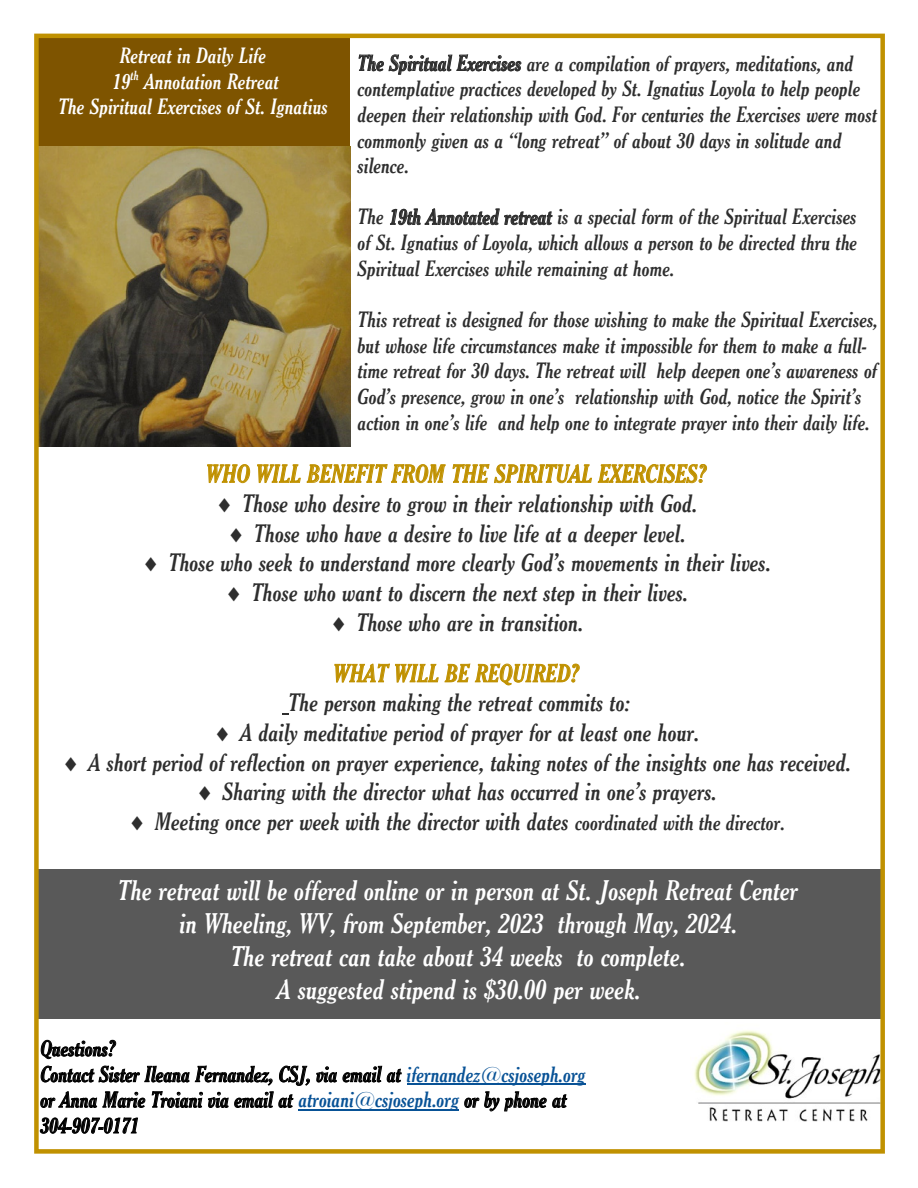
<style>
.page{position:relative;width:918px;height:1188px;background:#fff}
.page>*{position:absolute;margin:0;border:0;box-sizing:border-box;transform-origin:0 0}
.t1{font:27px/33px "Thyssen J Italic";color:#fff;text-align:center}
.t2{font:24px/51.2px "Thyssen J Italic";color:#2e2e2e}
.t3{font:24px "Thyssen J Italic";color:#c09100}
.t4{font:21.15px "Thyssen J Italic";color:#fff}
.t5{font:21px/25.7px "Thyssen J Italic";color:#2e2e2e}
.t6{font:21px/25.7px "Thyssen J Italic";color:#000}
.t7{font:21px/25.8px "Thyssen J Italic";color:#fff;text-align:center}
.s1{color:#c09100}
.s2{font-size:21px}
.s3{color:#085296}
</style>
<div class="page">
<img style="left:694px;top:1030px;width:186px;height:92px">
<div style="left:36px;top:38px;width:314px;height:109px;background:#7e5400"></div>
<hr style="left:407px;top:1084px;width:179px;height:1px;background:#085296">
<hr style="left:299px;top:1110px;width:160px;height:1px;background:#085296">
<div style="left:36px;top:869px;width:845px;height:150px;background:#595959"></div>
<img style="left:39px;top:147px;width:311px;height:299px">
<div style="left:34px;top:34px;width:851px;height:1120px;border:4px solid #c09100"></div>
<p class="t7" style="left:113px;top:42px;width:168px">Retreat in Daily Life<br>19<sup>th</sup> Annotation Retreat</p>
<p class="t4" style="left:59px;top:93px;width:271px">The Spiritual Exercises of St. Ignatius</p>
<p class="t5" style="left:358px;top:50px;width:521px">The Spiritual Exercises are a compilation of prayers, meditations, and contemplative practices developed by St. Ignatius Loyola to help people deepen their relationship with God. For centuries the Exercises were most commonly given as a “long retreat” of about 30 days in solitude and silence.</p>
<p class="t5" style="left:358px;top:204px;width:501px;text-align:justify">The 19th Annotated retreat is a special form of the Spiritual Exercises of St. Ignatius of Loyola, which allows a person to be directed thru the Spiritual Exercises while remaining at home.</p>
<p class="t5" style="left:358px;top:306px;width:522px">This retreat is designed for those wishing to make the Spiritual Exercises, but whose life circumstances make it impossible for them to make a full&shy;time retreat for 30 days. The retreat will help deepen one’s awareness of God’s presence, grow in one’s relationship with God, notice the Spirit’s action in one’s life and help one to integrate prayer into their daily life.</p>
<p class="t3" style="left:207px;top:459px;width:502px">WHO WILL BENEFIT FROM THE SPIRITUAL EXERCISES?</p>
<p class="t2" style="left:216px;top:477px;width:484px">◻ Those who desire to grow in their relationship with God.</p>
<p class="t2" style="left:227px;top:507px;width:460px">◻ Those who have a desire to live life at a deeper level.</p>
<p class="t2" style="left:142px;top:537px;width:631px">◻ Those who seek to understand more clearly God’s movements in their lives.</p>
<p class="t2" style="left:225px;top:566px;width:465px">◻ Those who want to discern the next step in their lives.</p>
<p class="t2" style="left:330px;top:596px;width:255px">◻ Those who are in transition.<br><span class="s1">WHAT WILL BE REQUIRED?</span></p>
<p class="t2" style="left:289px;top:677px;width:344px">The person making the retreat commits to:</p>
<p class="t2" style="left:213px;top:706px;width:488px">◻ A daily meditative period of prayer for at least one hour.</p>
<p class="t2" style="left:62px;top:736px;width:791px">◻ A short period of reflection on prayer experience, taking notes of the insights one has received.</p>
<p class="t2" style="left:196px;top:766px;width:523px">◻ Sharing with the director what has occurred in one’s prayers.</p>
<p class="t2" style="left:128px;top:795px;width:659px">◻ Meeting once per week with the director with dates <span class="s2">coordinated with the director.</span></p>
<p class="t1" style="left:118px;top:873px;width:682px">The retreat will be offered online or in person at St. Joseph Retreat Center in Wheeling, WV, from September, 2023 through May, 2024.<br>The retreat can take about 34 weeks to complete.<br>A suggested stipend is $30.00 per week.</p>
<p class="t6" style="left:41px;top:1035px;width:546px">Questions?<br>Contact Sister Ileana Fernandez, CSJ, via email at <span class="s3">ifernandez@csjoseph.org </span>or Anna Marie Troiani via email at <span class="s3">atroiani@csjoseph.org</span> or by phone at 304-907-0171</p>
</div>
